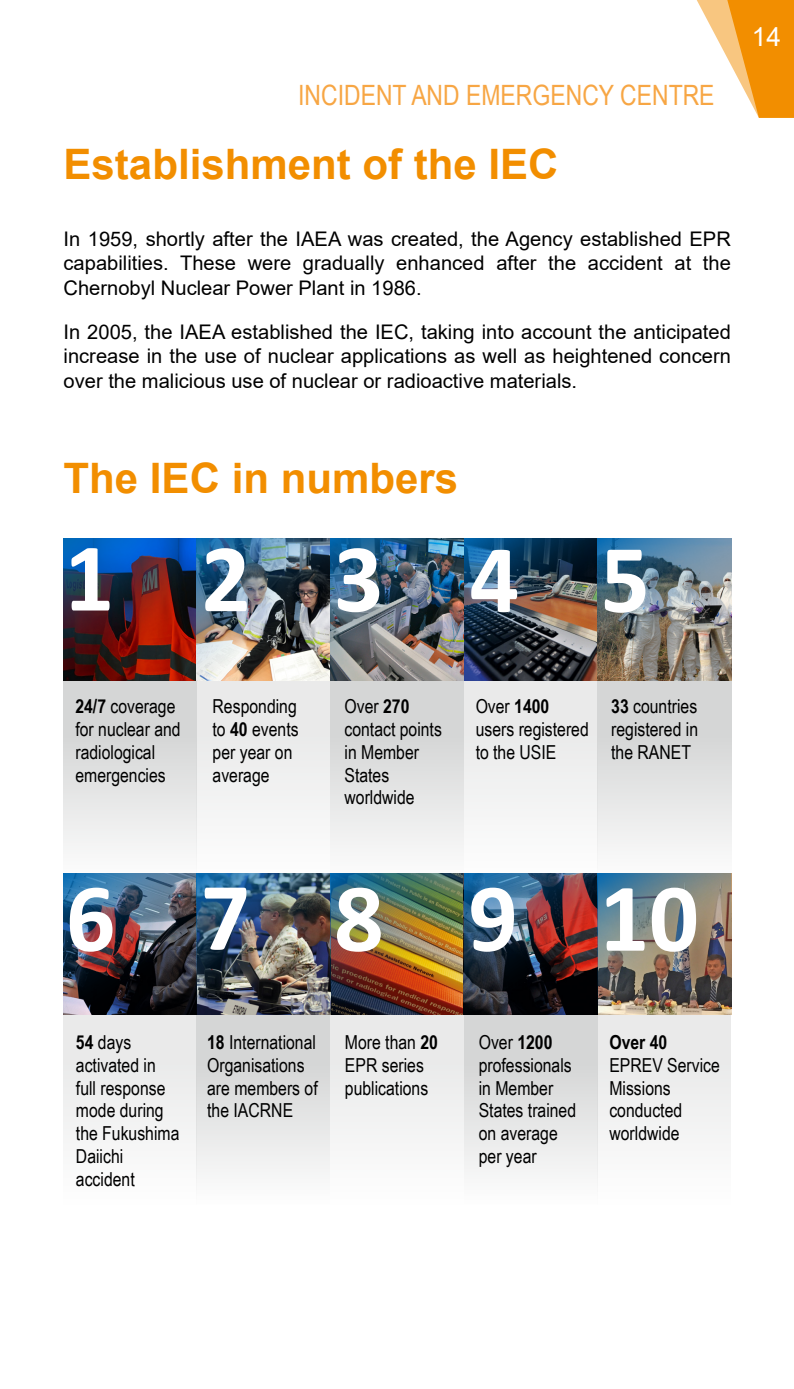
<style>
.page{position:relative;width:794px;height:1389px;background:#fff}
.page>*{position:absolute;margin:0;border:0;box-sizing:border-box;transform-origin:0 0}
.t1{font:700 42px "Arial";color:#f28e00}
.t2{font:28px "Arial Narrow";color:#f7a644}
.t3{font:26.25px "Arial";color:#fff}
.t4{font:20.12px/24.5px "Arial";color:#000;text-align:justify}
.t5{font:19.25px/22.8px "Arial Narrow";color:#000}
.t6{font:700 19.25px "Arial Narrow";color:#000}
.s1{font-weight:700}
</style>
<div class="page">
<div style="left:464px;top:539px;width:133px;height:342px;background:#f0f0f0"></div>
<svg style="left:63px;top:680px;width:134px;height:178px"></svg>
<div style="left:197px;top:539px;width:133px;height:343px;background:#f0f0f0"></div>
<svg style="left:597px;top:680px;width:134px;height:181px"></svg>
<svg style="left:330px;top:680px;width:134px;height:169px;fill:#dddede"></svg>
<img style="left:464px;top:539px;width:133px;height:141px">
<img style="left:63px;top:539px;width:134px;height:141px">
<img style="left:197px;top:539px;width:133px;height:141px">
<img style="left:597px;top:539px;width:134px;height:141px">
<img style="left:330px;top:539px;width:134px;height:141px">
<hr style="left:0;top:0;width:1px;height:1389px;background:#f28e00">
<img style="left:0;top:42px;width:1px;height:1347px">
<svg style="left:71px;top:548px;width:39px;height:63px"></svg>
<svg style="left:605px;top:550px;width:40px;height:63px"></svg>
<svg style="left:205px;top:548px;width:42px;height:63px"></svg>
<svg style="left:471px;top:550px;width:46px;height:62px"></svg>
<svg style="left:338px;top:548px;width:41px;height:64px"></svg>
<div style="left:597px;top:873px;width:134px;height:332px;background:#f1f1f1"></div>
<div style="left:330px;top:873px;width:134px;height:332px;background:#f1f1f1"></div>
<svg style="left:197px;top:1015px;width:133px;height:158px;fill:#dddede"></svg>
<svg style="left:464px;top:1015px;width:133px;height:158px;fill:#dddede"></svg>
<div style="left:63px;top:873px;width:134px;height:332px;background:#f1f1f1"></div>
<img style="left:597px;top:873px;width:134px;height:142px">
<img style="left:330px;top:873px;width:134px;height:142px">
<img style="left:197px;top:873px;width:133px;height:142px">
<img style="left:464px;top:873px;width:133px;height:142px">
<img style="left:63px;top:873px;width:134px;height:142px">
<svg style="left:471px;top:888px;width:43px;height:64px"></svg>
<svg style="left:205px;top:888px;width:41px;height:62px"></svg>
<svg style="left:70px;top:888px;width:42px;height:64px"></svg>
<img style="left:337px;top:888px;width:44px;height:64px">
<svg style="left:606px;top:888px;width:90px;height:64px"></svg>
<svg style="left:697px;top:0;width:97px;height:118px"></svg>
<h2 class="t2" style="left:298px;top:75px;width:418px">INCIDENT AND EMERGENCY CENTRE</h2>
<h1 class="t1" style="left:64px;top:134px;width:496px">Establishment of the IEC</h1>
<p class="t4" style="left:64px;top:226px;width:669px">In 1959, shortly after the IAEA was created, the Agency established EPR capabilities. These were gradually enhanced after the accident at the Chernobyl Nuclear Power Plant in 1986.</p>
<p class="t4" style="left:64px;top:320px;width:669px">In 2005, the IAEA established the IEC, taking into account the anticipated increase in the use of nuclear applications as well as heightened concern over the malicious use of nuclear or radioactive materials.</p>
<h3 class="t3" style="left:752px;top:19px;width:31px">14</h3>
<h1 class="t1" style="left:64px;top:448px;width:396px">The IEC in numbers</h1>
<p class="t5" style="left:475px;top:694px;width:115px">Over <span class="s1">1400 </span>users registered to the USIE</p>
<p class="t5" style="left:75px;top:694px;width:107px"><span class="s1">24/7</span> coverage for nuclear and radiological emergencies</p>
<p class="t5" style="left:213px;top:695px;width:88px">Responding to <span class="s1">40</span> events per year on average</p>
<p class="t5" style="left:611px;top:695px;width:88px;text-align:justify"><span class="s1">33</span> countries registered in the RANET</p>
<p class="t5" style="left:344px;top:695px;width:99px">Over <span class="s1">270 </span>contact points in Member<br>States worldwide</p>
<p class="t5" style="left:76px;top:1030px;width:105px"><span class="s1">54</span> days activated in full response mode during the Fukushima<br>Daiichi accident</p>
<p class="t5" style="left:207px;top:1030px;width:112px"><span class="s1">18</span> International<br>Organisations are members of the IACRNE</p>
<p class="t5" style="left:479px;top:1030px;width:99px">Over <span class="s1">1200 </span>professionals in Member<br>States trained on average per year</p>
<p class="t5" style="left:345px;top:1030px;width:95px">More than <span class="s1">20<br></span>EPR series publications</p>
<p class="t6" style="left:609px;top:1028px;width:59px">Over 40</p>
<p class="t5" style="left:609px;top:1053px;width:112px">EPREV Service<br>Missions conducted worldwide</p>
</div>
